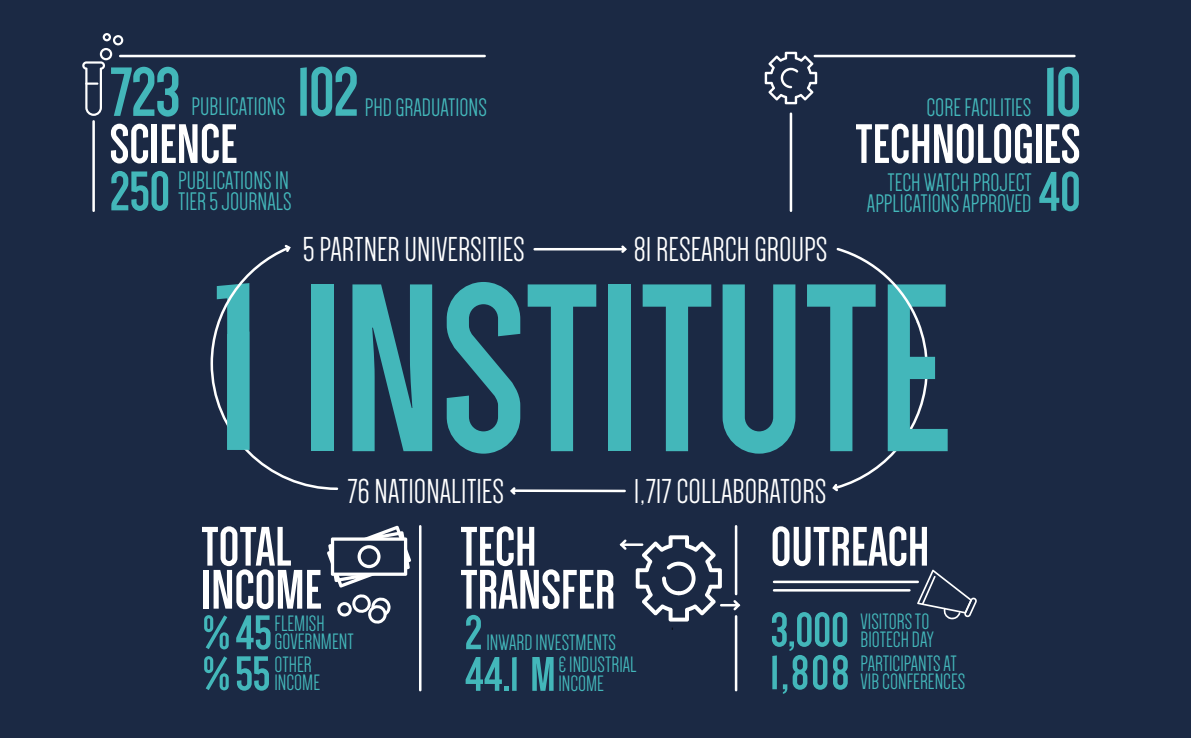
<style>
.page{position:relative;width:1191px;height:738px;background:#fff}
.page>*{position:absolute;margin:0;border:0;box-sizing:border-box;transform-origin:0 0}
.t1{font:700 246.7px "Dense";color:#43b7ba}
.t2{font:700 71.7px "Dense";letter-spacing:-.01em;color:#43b7ba}
.t3{font:700 57.3px/43px "Dense";letter-spacing:.005em;color:#fff}
.t4{font:700 50.1px/40.9px "Dense";color:#43b7ba}
.t5{font:35.6px "Dense";color:#fff}
.t6{font:26.1px/20.9px "Dense";color:#43b7ba}
.t7{font:22.9px/18.2px "Dense";color:#43b7ba}
.t8{font:9.2px "Calibri";color:#000001}
.s1{font-weight:700;font-size:57.5px}
.s2{font-weight:700;font-size:50.1px}
</style>
<div class="page">
<div style="left:0;top:0;width:1191px;height:737px;background:#1b2944"></div>
<hr style="left:513px;top:489px;width:111px;height:3px;background:#fff">
<hr style="left:534px;top:248px;width:91px;height:2px;background:#fff">
<svg style="left:508px;top:484px;width:10px;height:12px"></svg>
<svg style="left:619px;top:243px;width:9px;height:12px"></svg>
<svg style="left:82px;top:33px;width:41px;height:83px;background:#3b475e"></svg>
<hr style="left:92px;top:121px;width:3px;height:90px;background:#fff">
<hr style="left:789px;top:114px;width:3px;height:97px;background:#fff">
<hr style="left:419px;top:526px;width:2px;height:163px;background:#fff">
<hr style="left:735px;top:526px;width:2px;height:67px;background:#fff">
<hr style="left:735px;top:616px;width:2px;height:73px;background:#fff">
<hr style="left:814px;top:55px;width:260px;height:2px;background:#fff">
<hr style="left:120px;top:55px;width:365px;height:2px;background:#fff">
<svg style="left:764px;top:52px;width:53px;height:52px"></svg>
<svg style="left:337px;top:593px;width:54px;height:30px"></svg>
<svg style="left:327px;top:525px;width:84px;height:62px"></svg>
<svg style="left:635px;top:535px;width:87px;height:86px"></svg>
<hr style="left:621px;top:543px;width:21px;height:2px;background:#fff">
<svg style="left:618px;top:536px;width:11px;height:15px"></svg>
<hr style="left:721px;top:603px;width:17px;height:3px;background:#fff">
<svg style="left:731px;top:597px;width:11px;height:15px"></svg>
<svg style="left:917px;top:569px;width:60px;height:50px;background:#38445c"></svg>
<svg style="left:209px;top:242px;width:130px;height:249px;background:#253f56"></svg>
<div style="left:830px;top:246px;width:99px;height:247px;background:#1b2944"></div>
<hr style="left:774px;top:580px;width:143px;height:2px;background:#fff">
<hr style="left:774px;top:588px;width:135px;height:3px;background:#fff">
<h2 class="t2" style="left:110px;top:57px;width:72px">723</h2>
<p class="t6" style="left:192px;top:96px;width:95px">PUBLICATIONS</p>
<h3 class="t3" style="left:110px;top:123px;width:129px">SCIENCE</h3>
<p class="t6" style="left:110px;top:170px;width:183px;text-align:right">PUBLICATIONS IN<br><span class="s1">250</span> TIER 5 JOURNALS</p>
<h2 class="t2" style="left:297px;top:57px;width:63px">102</h2>
<p class="t6" style="left:365px;top:97px;width:124px">PHD GRADUATIONS</p>
<h2 class="t2" style="left:1044px;top:57px;width:39px">10</h2>
<p class="t6" style="left:926px;top:97px;width:107px">CORE FACILITIES</p>
<h3 class="t3" style="left:855px;top:123px;width:226px">TECHNOLOGIES</h3>
<p class="t6" style="left:867px;top:172px;width:215px;text-indent:21px">TECH WATCH PROJECT<br>APPLICATIONS APPROVED <span class="s1">40</span></p>
<h3 class="t5" style="left:303px;top:232px;width:223px">5 PARTNER UNIVERSITIES</h3>
<h3 class="t5" style="left:634px;top:232px;width:195px">81 RESEARCH GROUPS</h3>
<h1 class="t1" style="left:301px;top:248px;width:651px">INSTITUTE</h1>
<h3 class="t5" style="left:347px;top:473px;width:158px">76 NATIONALITIES</h3>
<h3 class="t5" style="left:633px;top:473px;width:194px">1,717 COLLABORATORS</h3>
<h3 class="t3" style="left:201px;top:525px;width:122px">TOTAL<br>INCOME</h3>
<h3 class="t3" style="left:771px;top:525px;width:160px">OUTREACH</h3>
<h3 class="t3" style="left:460px;top:525px;width:156px">TECH<br>TRANSFER</h3>
<h3 class="t4" style="left:203px;top:612px;width:70px">% 45 % 55</h3>
<p class="t7" style="left:770px;top:611px;width:165px;text-align:right">VISITORS TO<br><span class="s2">3,000</span> BIOTECH DAY</p>
<p class="t7" style="left:465px;top:633px;width:152px"><span class="s2">2</span> INWARD INVESTMENTS</p>
<p class="t7" style="left:274px;top:614px;width:81px">FLEMISH<br>GOVERNMENT</p>
<p class="t7" style="left:274px;top:655px;width:47px">OTHER<br>INCOME</p>
<p class="t8" style="left:671px;top:624px;width:4px">'</p>
<p class="t7" style="left:860px;top:654px;width:106px;text-indent:-90px"><span class="s2">1,808</span> PARTICIPANTS AT<br>VIB CONFERENCES</p>
<p class="t7" style="left:465px;top:655px;width:173px;text-indent:93px">€ INDUSTRIAL<br><span class="s2">44.1 M</span>INCOME</p>
</div>
